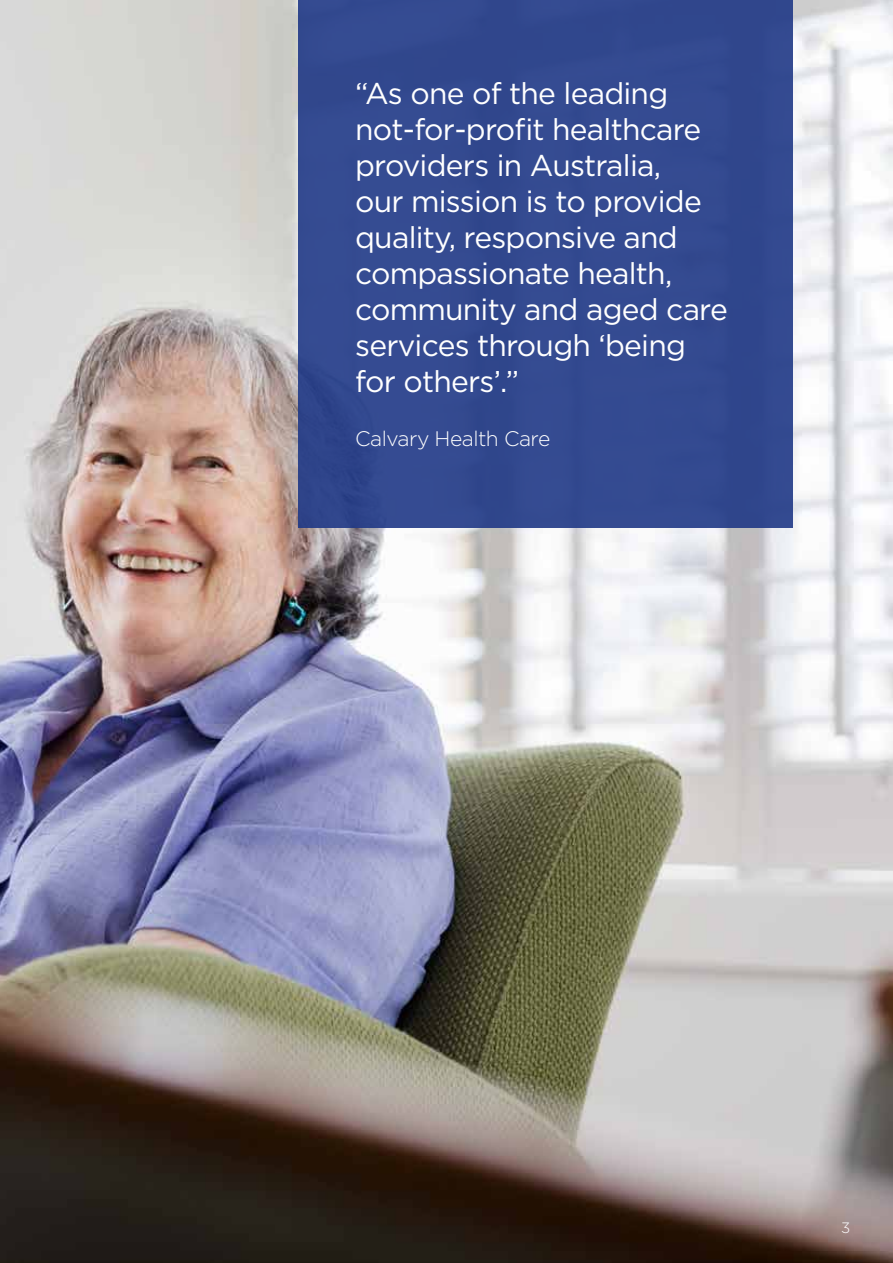
<style>
.page{position:relative;width:893px;height:1263px;background:#fff}
.page>*{position:absolute;margin:0;border:0;box-sizing:border-box;transform-origin:0 0}
.t1{font:30px/36px "Gotham";letter-spacing:-.025em;color:#fff}
.t2{font:300 21px "Gotham";letter-spacing:-.025em;color:#fff}
.t3{font:300 15px "Gotham";color:#fff}
</style>
<div class="page">
<img style="left:0;top:0;width:893px;height:1263px">
<div style="left:298px;top:0;width:494px;height:528px;background:#344a91"></div>
<p class="t1" style="left:355px;top:75px;width:374px">“As one of the leading not-for-profit healthcare providers in Australia,<br>our mission is to provide quality, responsive and compassionate health, community and aged care services through ‘being for others’.”</p>
<p class="t2" style="left:355px;top:425px;width:197px">Calvary Health Care</p>
<p class="t3" style="left:841px;top:1218px;width:11px">3</p>
</div>
